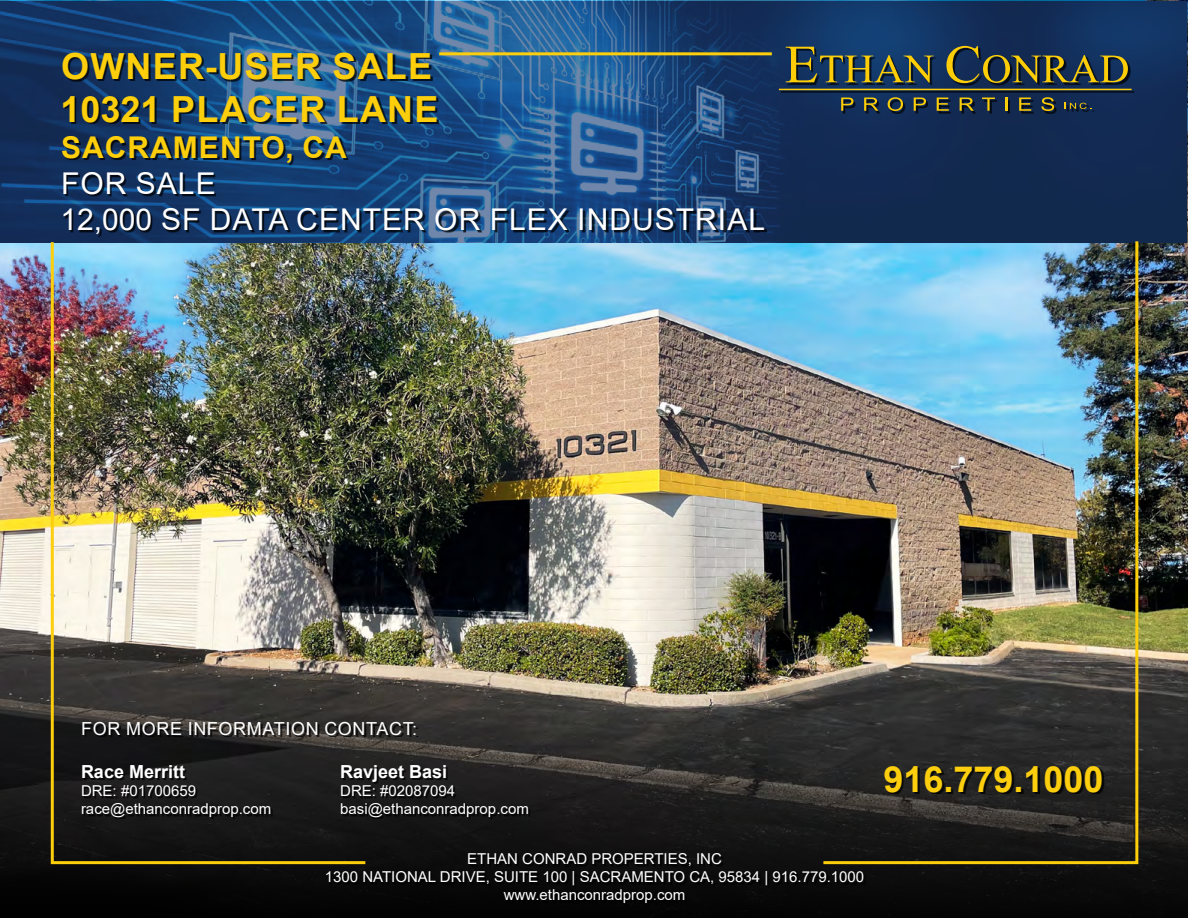
<style>
.page{position:relative;width:1188px;height:918px;background:#fff}
.page>*{position:absolute;margin:0;border:0;box-sizing:border-box;transform-origin:0 0}
.t1{font:700 36px/43.2px "Arial";letter-spacing:.035em;color:#fcce0b}
.t2{font:700 36px "Arial";color:#fcce0e}
.t3{font:30px/36px "Arial";letter-spacing:.035em;color:#fff}
.t4{font:700 30px "Arial";letter-spacing:.035em;color:#fcce0b}
.t5{font:18px "Arial";letter-spacing:.035em;color:#fff}
.t6{font:700 18px "Arial";color:#fff}
.t7{font:15px/18px "Arial";color:#fff}
</style>
<div class="page">
<img style="left:0;top:242px;width:1188px;height:399px">
<svg style="left:0;top:641px;width:1188px;height:277px;background:#2f2d28"></svg>
<img style="left:0;top:0;width:1188px;height:242px">
<div style="left:328px;top:855px;width:538px;height:50px;background:#090909"></div>
<div style="left:85px;top:724px;width:333px;height:13px;background:#000;opacity:.75"></div>
<div style="left:64px;top:54px;width:703px;height:182px;background:#000;opacity:.75"></div>
<div style="left:343px;top:767px;width:188px;height:52px;background:#000;opacity:.75"></div>
<div style="left:781px;top:48px;width:353px;height:65px;background:#000;opacity:.75"></div>
<svg style="left:786px;top:47px;width:148px;height:36px;background:#44544b"></svg>
<svg style="left:946px;top:46px;width:182px;height:37px;background:#434c3f"></svg>
<svg style="left:841px;top:98px;width:13px;height:13px"></svg>
<svg style="left:864px;top:98px;width:14px;height:13px"></svg>
<svg style="left:888px;top:97px;width:15px;height:14px"></svg>
<svg style="left:914px;top:98px;width:12px;height:13px"></svg>
<svg style="left:937px;top:98px;width:12px;height:13px"></svg>
<svg style="left:960px;top:98px;width:14px;height:13px"></svg>
<svg style="left:982px;top:98px;width:13px;height:13px"></svg>
<svg style="left:1005px;top:98px;width:2px;height:13px"></svg>
<svg style="left:1019px;top:98px;width:12px;height:13px"></svg>
<svg style="left:1041px;top:97px;width:13px;height:14px"></svg>
<svg style="left:1065px;top:103px;width:26px;height:6px"></svg>
<hr style="left:779px;top:89px;width:353px;height:1px;background:#fdce07">
<img style="left:820px;top:238px;width:320px;height:628px">
<img style="left:49px;top:239px;width:319px;height:627px">
<hr style="left:439px;top:52px;width:333px;height:3px;background:#fcce0b">
<h1 class="t1" style="left:60px;top:45px;width:380px">OWNER-USER SALE<br>10321 PLACER LANE</h1>
<h2 class="t4" style="left:61px;top:126px;width:287px">SACRAMENTO, CA</h2>
<h2 class="t3" style="left:60px;top:165px;width:706px">FOR SALE<br>12,000 SF DATA CENTER OR FLEX INDUSTRIAL</h2>
<p class="t5" style="left:81px;top:716px;width:337px">FOR MORE INFORMATION CONTACT:</p>
<p class="t6" style="left:81px;top:759px;width:106px">Race Merritt</p>
<p class="t7" style="left:81px;top:782px;width:192px">DRE: #01700659 race@ethanconradprop.com</p>
<p class="t6" style="left:340px;top:759px;width:109px">Ravjeet Basi</p>
<p class="t7" style="left:340px;top:782px;width:190px">DRE: #02087094 basi@ethanconradprop.com</p>
<p class="t7" style="left:325px;top:849px;width:541px;text-align:center">ETHAN CONRAD PROPERTIES, INC<br>1300 NATIONAL DRIVE, SUITE 100 | SACRAMENTO CA, 95834 | 916.779.1000 www.ethanconradprop.com</p>
<h1 class="t2" style="left:883px;top:753px;width:222px">916.779.1000</h1>
</div>
